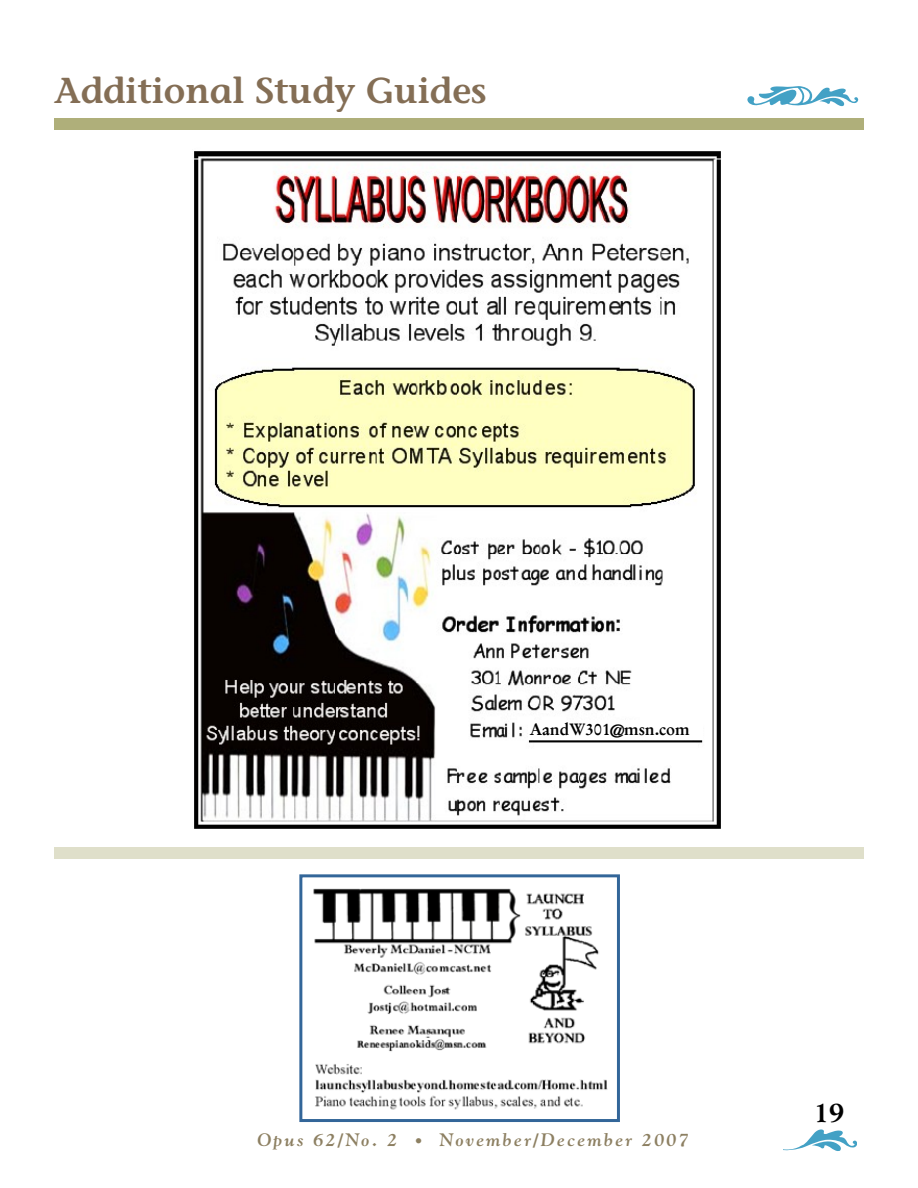
<style>
.page{position:relative;width:918px;height:1188px;background:#fff}
.page>*{position:absolute;margin:0;border:0;box-sizing:border-box;transform-origin:0 0}
.t1{font:600 36px "Stone Informal";color:#846e55}
.t2{font:800 27px "Goudy";color:#000}
.t3{font:italic 700 18px "Goudy";letter-spacing:.125em;color:#8d8062}
.t4{font:700 16.65px "Garamond";color:#000}
.s1{font-size:15px}
</style>
<div class="page">
<svg style="left:784px;top:1129px;width:73px;height:22px"></svg>
<div style="left:767px;top:1126px;width:39px;height:24px;background:#fff;border-radius:50%"></div>
<div style="left:54px;top:118px;width:810px;height:12px;background:#afaf7a"></div>
<svg style="left:747px;top:86px;width:111px;height:20px"></svg>
<img style="left:194px;top:151px;width:527px;height:678px">
<div style="left:528px;top:720px;width:174px;height:19px;background:#fff"></div>
<img style="left:313px;top:888px;width:295px;height:222px">
<div style="left:299px;top:874px;width:321px;height:248px;border:3px solid #369"></div>
<div style="left:54px;top:847px;width:810px;height:11px;background:#dfdfca"></div>
<h1 class="t1" style="left:54px;top:69px;width:434px">Additional Study Guides</h1>
<p class="t4" style="left:530px;top:719px;width:161px">AandW301@msn.com</p>
<p class="t3" style="left:257px;top:1129px;width:433px">Opus 62/No. 2 <span class="s1">•</span> November/December 2007</p>
<h2 class="t2" style="left:814px;top:1097px;width:32px">19</h2>
</div>
